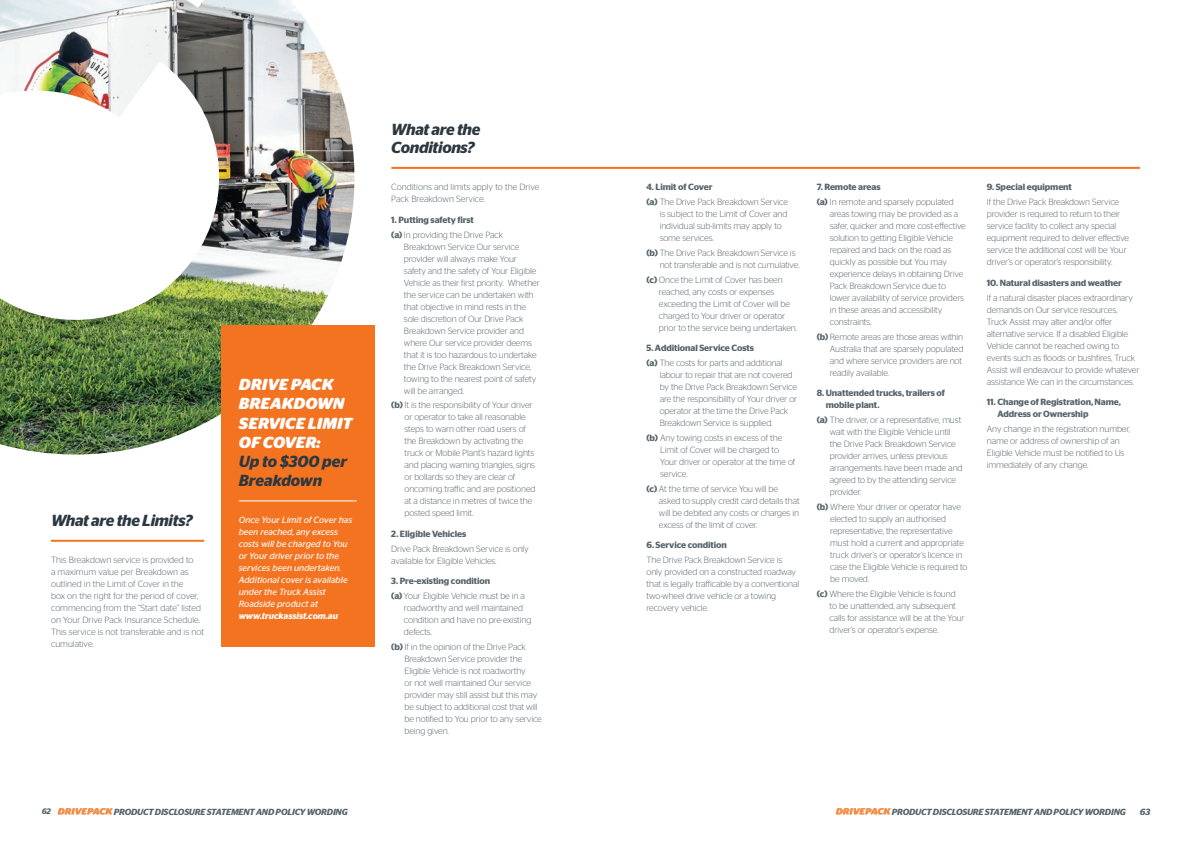
<style>
.page{position:relative;width:1191px;height:842px;background:#fff}
.page>*{position:absolute;margin:0;border:0;box-sizing:border-box;transform-origin:0 0}
.t1{font:italic 700 16px/19.2px "Stag Sans Round";letter-spacing:.005em;color:#fff}
.t2{font:italic 600 16px/18px "Stag Sans";letter-spacing:-.02em;color:#2c3840}
.t3{font:300 9px/12px "Stag Sans";letter-spacing:-.01em;color:#55636a}
.t4{font:600 9px/12px "Stag Sans";letter-spacing:-.01em;color:#55636a}
.t5{font:italic 9px/12px "Stag Sans";color:#fff}
.t6{font:italic 600 9px "Stag Sans";color:#55636a}
.t7{font:italic 600 8.9px "Stag Sans";letter-spacing:-.02em;color:#55636a}
.t8{font:italic 600 8px "Stag Sans";color:#55636a}
.s1{font-family:"Stag Sans";font-weight:600;color:#2c3840}
.s2{font-weight:600}
</style>
<div class="page">
<svg style="left:58px;top:808px;width:55px;height:7px"></svg>
<svg style="left:835px;top:808px;width:56px;height:7px"></svg>
<hr style="left:391px;top:167px;width:749px;height:2px;background:#f47321">
<img style="left:0;top:0;width:355px;height:454px">
<div style="left:221px;top:326px;width:153px;height:321px;background:#f47321"></div>
<hr style="left:239px;top:500px;width:118px;height:1px;background:#fff">
<hr style="left:51px;top:540px;width:153px;height:2px;background:#f47321">
<p class="t2" style="left:51px;top:511px;width:143px">What are the Limits?</p>
<p class="t3" style="left:51px;top:554px;width:154px">This Breakdown service is provided to<br>a maximum value per Breakdown as outlined in the Limit of Cover in the<br>box on the right for the period of cover, commencing from the “Start date” listed on Your Drive Pack Insurance Schedule.<br>This service is not transferable and is not cumulative.</p>
<p class="t1" style="left:239px;top:375px;width:115px">DRIVE PACK<br>BREAKDOWN<br>SERVICE LIMIT<br>OF COVER:<br><span class="s1">Up to $300 per<br>Breakdown</span></p>
<p class="t5" style="left:239px;top:514px;width:115px">Once Your Limit of Cover has been reached, any excess costs will be charged to You or Your driver prior to the services been undertaken.<br>Additional cover is available under the Truck Assist<br>Roadside product at <span class="s2">www.truckassist.com.au</span></p>
<p class="t2" style="left:391px;top:120px;width:91px">What are the<br>Conditions?</p>
<p class="t3" style="left:391px;top:181px;width:149px">Conditions and limits apply to the Drive<br>Pack Breakdown Service.</p>
<p class="t4" style="left:391px;top:214px;width:84px">1. Putting safety first</p>
<p class="t3" style="left:404px;top:228px;width:137px;text-indent:-13px"><span class="s2">(a)</span> In providing the Drive Pack Breakdown Service Our service provider will always make Your safety and the safety of Your Eligible Vehicle as their first priority. Whether the service can be undertaken with that objective in mind rests in the sole discretion of Our Drive Pack Breakdown Service provider and where Our service provider deems that it is too hazardous to undertake the Drive Pack Breakdown Service, towing to the nearest point of safety will be arranged.</p>
<p class="t3" style="left:404px;top:399px;width:132px;text-indent:-13px"><span class="s2">(b)</span> It is the responsibility of Your driver or operator to take all reasonable steps to warn other road users of the Breakdown by activating the truck or Mobile Plant’s hazard lights and placing warning triangles, signs or bollards so they are clear of oncoming traffic and are positioned at a distance in metres of twice the posted speed limit.</p>
<p class="t4" style="left:391px;top:528px;width:77px">2. Eligible Vehicles</p>
<p class="t3" style="left:391px;top:542px;width:139px">Drive Pack Breakdown Service is only available for Eligible Vehicles.</p>
<p class="t4" style="left:391px;top:575px;width:100px">3. Pre-existing condition</p>
<p class="t3" style="left:404px;top:590px;width:129px;text-indent:-13px"><span class="s2">(a)</span> Your Eligible Vehicle must be in a roadworthy and well maintained condition and have no pre-existing defects.</p>
<p class="t3" style="left:404px;top:641px;width:139px;text-indent:-13px"><span class="s2">(b)</span> If in the opinion of the Drive Pack Breakdown Service provider the Eligible Vehicle is not roadworthy<br>or not well maintained Our service provider may still assist but this may be subject to additional cost that will be notified to You prior to any service being given.</p>
<p class="t4" style="left:646px;top:181px;width:67px">4. Limit of Cover</p>
<p class="t3" style="left:659px;top:196px;width:130px;text-indent:-13px"><span class="s2">(a)</span> The Drive Pack Breakdown Service is subject to the Limit of Cover and individual sub-limits may apply to some services.</p>
<p class="t3" style="left:659px;top:247px;width:141px;text-indent:-13px"><span class="s2">(b)</span> The Drive Pack Breakdown Service is not transferable and is not cumulative.</p>
<p class="t3" style="left:659px;top:273px;width:140px;text-indent:-12px"><span class="s2">(c)</span> Once the Limit of Cover has been reached, any costs or expenses exceeding the Limit of Cover will be charged to Your driver or operator prior to the service being undertaken.</p>
<p class="t4" style="left:646px;top:342px;width:109px">5. Additional Service Costs</p>
<p class="t3" style="left:659px;top:357px;width:139px;text-indent:-13px"><span class="s2">(a)</span> The costs for parts and additional labour to repair that are not covered by the Drive Pack Breakdown Service are the responsibility of Your driver or operator at the time the Drive Pack Breakdown Service is supplied.</p>
<p class="t3" style="left:660px;top:432px;width:137px;text-indent:-14px"><span class="s2">(b)</span> Any towing costs in excess of the<br>Limit of Cover will be charged to<br>Your driver or operator at the time of service.</p>
<p class="t3" style="left:659px;top:482px;width:142px;text-indent:-12px"><span class="s2">(c)</span> At the time of service You will be asked to supply credit card details that will be debited any costs or charges in excess of the limit of cover.</p>
<p class="t4" style="left:646px;top:539px;width:82px">6. Service condition</p>
<p class="t3" style="left:646px;top:554px;width:154px">The Drive Pack Breakdown Service is only provided on a constructed roadway that is legally trafficable by a conventional two-wheel drive vehicle or a towing recovery vehicle.</p>
<p class="t4" style="left:816px;top:181px;width:65px">7. Remote areas</p>
<p class="t3" style="left:829px;top:196px;width:138px;text-indent:-13px"><span class="s2">(a)</span> In remote and sparsely populated areas towing may be provided as a safer, quicker and more cost-effective solution to getting Eligible Vehicle repaired and back on the road as quickly as possible but You may experience delays in obtaining Drive Pack Breakdown Service due to lower availability of service providers in these areas and accessibility constraints.</p>
<p class="t3" style="left:830px;top:331px;width:135px;text-indent:-13px"><span class="s2">(b)</span> Remote areas are those areas within Australia that are sparsely populated and where service providers are not readily available.</p>
<p class="t4" style="left:825px;top:387px;width:121px;text-indent:-9px">8. Unattended trucks, trailers of mobile plant.</p>
<p class="t3" style="left:829px;top:414px;width:134px;text-indent:-13px"><span class="s2">(a)</span> The driver, or a representative, must wait with the Eligible Vehicle until the Drive Pack Breakdown Service provider arrives, unless previous arrangements have been made and agreed to by the attending service provider.</p>
<p class="t3" style="left:830px;top:501px;width:139px;text-indent:-14px"><span class="s2">(b)</span> Where Your driver or operator have elected to supply an authorised representative, the representative must hold a current and appropriate truck driver’s or operator’s licence in case the Eligible Vehicle is required to be moved.</p>
<p class="t3" style="left:829px;top:588px;width:137px;text-indent:-13px"><span class="s2">(c)</span> Where the Eligible Vehicle is found to be unattended, any subsequent calls for assistance will be at the Your driver’s or operator’s expense.</p>
<p class="t4" style="left:986px;top:181px;width:87px">9. Special equipment</p>
<p class="t3" style="left:986px;top:196px;width:144px">If the Drive Pack Breakdown Service provider is required to return to their service facility to collect any special equipment required to deliver effective service the additional cost will be Your driver’s or operator’s responsibility.</p>
<p class="t4" style="left:986px;top:277px;width:137px">10. Natural disasters and weather</p>
<p class="t3" style="left:986px;top:291px;width:154px">If a natural disaster places extraordinary demands on Our service resources, Truck Assist may alter and/or offer alternative service. If a disabled Eligible Vehicle cannot be reached owing to events such as floods or bushfires, Truck Assist will endeavour to provide whatever assistance We can in the circumstances.</p>
<p class="t4" style="left:997px;top:396px;width:125px;text-indent:-11px">11. Change of Registration, Name,<br>Address or Ownership</p>
<p class="t3" style="left:986px;top:423px;width:145px">Any change in the registration number, name or address of ownership of an Eligible Vehicle must be notified to Us immediately of any change.</p>
<p class="t8" style="left:42px;top:807px;width:11px">62</p>
<p class="t7" style="left:114px;top:806px;width:235px">PRODUCT DISCLOSURE STATEMENT AND POLICY WORDING</p>
<p class="t7" style="left:892px;top:806px;width:235px">PRODUCT DISCLOSURE STATEMENT AND POLICY WORDING</p>
<p class="t6" style="left:1140px;top:807px;width:12px">63</p>
</div>
